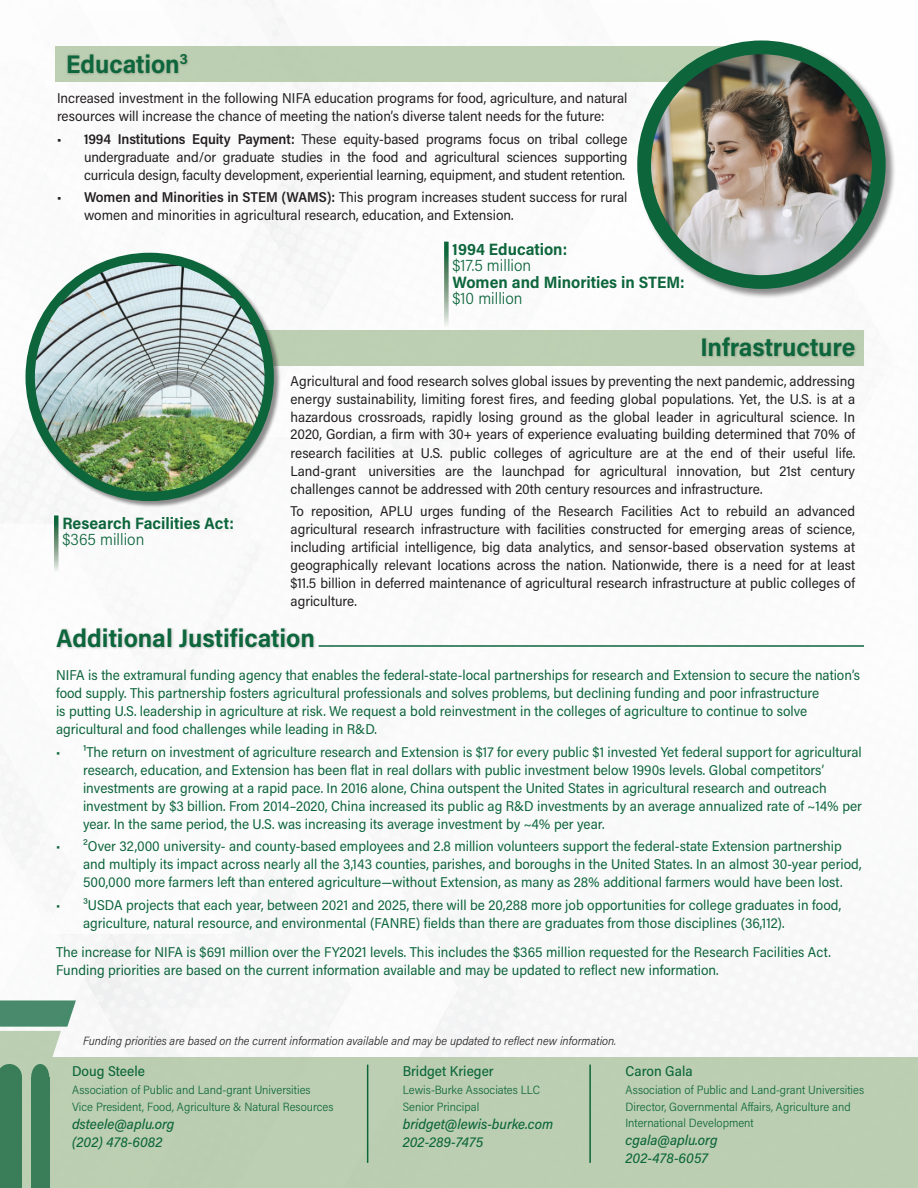
<style>
.page{position:relative;width:918px;height:1188px;background:#fff}
.page>*{position:absolute;margin:0;border:0;box-sizing:border-box;transform-origin:0 0}
.t1{font:700 25.5px "Acumin Pro Semi Cond";color:#0d663c}
.t2{font:700 16.5px "Acumin Pro Semi Cond";color:#0d663c}
.t3{font:300 16.5px "Acumin Pro Semi Cond";color:#0d663c}
.t4{font:14.25px/18px "Acumin Pro Semi Cond";color:#0d653c}
.t5{font:14.25px/18px "Acumin Pro Semi Cond";color:#231f20;text-align:justify}
.t6{font:italic 500 14.25px/18px "Acumin Pro Semi Cond";color:#0d663c}
.t7{font:500 14.25px "Acumin Pro Semi Cond";color:#0d663c}
.t8{font:300 12px/16.5px "Acumin Pro Semi Cond";color:#0d663c}
.t9{font:italic 300 12px "Acumin Pro Semi Cond";color:#231f20}
.s1{font-weight:600}
</style>
<div class="page">
<div style="left:56px;top:46px;width:746px;height:36px;background:#bccfb2"></div>
<div style="left:180px;top:330px;width:684px;height:36px;background:#bccfb2"></div>
<div style="left:0;top:1057px;width:918px;height:131px;background:#bbceb1"></div>
<div style="left:55px;top:626px;width:261px;height:25px;background:#231f20;opacity:.25"></div>
<div style="left:701px;top:336px;width:157px;height:23px;background:#231f20;opacity:.25"></div>
<div style="left:637px;top:41px;width:259px;height:258px;background:#231f20;opacity:.5"></div>
<img style="left:644px;top:47px;width:235px;height:235px;border-radius:117px">
<div style="left:637px;top:41px;width:249px;height:248px;border:14px solid #0d653c;border-radius:50%"></div>
<div style="left:26px;top:253px;width:255px;height:255px;background:#231f20;opacity:.5"></div>
<img style="left:30px;top:257px;width:239px;height:239px;border-radius:120px">
<div style="left:26px;top:253px;width:248px;height:248px;border:9px solid #0d653c;border-radius:50%"></div>
<svg style="left:444px;top:242px;width:5px;height:86px"></svg>
<svg style="left:54px;top:515px;width:4px;height:57px"></svg>
<hr style="left:319px;top:645px;width:545px;height:2px;background:#0d653c">
<hr style="left:367px;top:1065px;width:1px;height:98px;background:#0d653c">
<hr style="left:589px;top:1065px;width:2px;height:98px;background:#0d653c">
<div style="left:66px;top:52px;width:124px;height:24px;background:#231f20;opacity:.25"></div>
<svg style="left:0;top:1000px;width:76px;height:57px"></svg>
<div style="left:0;top:1077px;width:22px;height:111px;background:#397e59"></div>
<svg style="left:0;top:1064px;width:22px;height:13px"></svg>
<div style="left:31px;top:1077px;width:18px;height:111px;background:#397e59"></div>
<div style="left:31px;top:1064px;width:18px;height:26px;background:#397e59;border-radius:50%"></div>
<h1 class="t1" style="left:66px;top:46px;width:123px">Education<sup>3</sup></h1>
<p class="t5" style="left:57px;top:89px;width:572px">Increased investment in the following NIFA education programs for food, agriculture, and natural resources will increase the chance of meeting the nation’s diverse talent needs for the future:</p>
<p class="t5" style="left:84px;top:129px;width:545px;text-indent:-27px"><span class="s1">• 1994 Institutions Equity Payment:</span> These equity-based programs focus on tribal college undergraduate and/or graduate studies in the food and agricultural sciences supporting curricula design, faculty development, experiential learning, equipment, and student retention.</p>
<p class="t5" style="left:84px;top:188px;width:545px;text-indent:-27px"><span class="s1">• Women and Minorities in STEM (WAMS):</span> This program increases student success for rural women and minorities in agricultural research, education, and Extension.</p>
<p class="t2" style="left:453px;top:237px;width:116px">1994 Education:</p>
<p class="t3" style="left:453px;top:254px;width:80px">$17.5 million</p>
<p class="t2" style="left:453px;top:270px;width:234px">Women and Minorities in STEM:</p>
<p class="t3" style="left:453px;top:287px;width:72px">$10 million</p>
<h1 class="t1" style="left:701px;top:329px;width:156px">Infrastructure</h1>
<p class="t5" style="left:291px;top:371px;width:566px">Agricultural and food research solves global issues by preventing the next pandemic, addressing energy sustainability, limiting forest fires, and feeding global populations. Yet, the U.S. is at a hazardous crossroads, rapidly losing ground as the global leader in agricultural science. In 2020, Gordian, a firm with 30+ years of experience evaluating building determined that 70% of</p>
<p class="t5" style="left:291px;top:443px;width:566px">research facilities at U.S. public colleges of agriculture are at the end of their useful life.<br>Land-grant universities are the launchpad for agricultural innovation, but 21st century challenges cannot be addressed with 20th century resources and infrastructure.</p>
<p class="t5" style="left:291px;top:502px;width:566px">To reposition, APLU urges funding of the Research Facilities Act to rebuild an advanced agricultural research infrastructure with facilities constructed for emerging areas of science, including artificial intelligence, big data analytics, and sensor-based observation systems at geographically relevant locations across the nation. Nationwide, there is a need for at least $11.5 billion in deferred maintenance of agricultural research infrastructure at public colleges of agriculture.</p>
<h1 class="t1" style="left:57px;top:620px;width:260px">Additional Justification</h1>
<p class="t2" style="left:62px;top:511px;width:173px">Research Facilities Act:</p>
<p class="t3" style="left:62px;top:528px;width:83px">$365 million</p>
<p class="t4" style="left:56px;top:666px;width:806px">NIFA is the extramural funding agency that enables the federal-state-local partnerships for research and Extension to secure the nation’s food supply. This partnership fosters agricultural professionals and solves problems, but declining funding and poor infrastructure<br>is putting U.S. leadership in agriculture at risk. We request a bold reinvestment in the colleges of agriculture to continue to solve agricultural and food challenges while leading in R&amp;D.</p>
<p class="t4" style="left:83px;top:742px;width:780px;text-indent:-27px">• ¹The return on investment of agriculture research and Extension is $17 for every public $1 invested Yet federal support for agricultural research, education, and Extension has been flat in real dollars with public investment below 1990s levels. Global competitors’ investments are growing at a rapid pace. In 2016 alone, China outspent the United States in agricultural research and outreach investment by $3 billion. From 2014–2020, China increased its public ag R&amp;D investments by an average annualized rate of ~14% per year. In the same period, the U.S. was increasing its average investment by ~4% per year.</p>
<p class="t4" style="left:83px;top:837px;width:780px;text-indent:-27px">• ²Over 32,000 university- and county-based employees and 2.8 million volunteers support the federal-state Extension partnership and multiply its impact across nearly all the 3,143 counties, parishes, and boroughs in the United States. In an almost 30-year period,<br>500,000 more farmers left than entered agriculture—without Extension, as many as 28% additional farmers would have been lost.</p>
<p class="t4" style="left:83px;top:895px;width:760px;text-indent:-27px">• ³USDA projects that each year, between 2021 and 2025, there will be 20,288 more job opportunities for college graduates in food, agriculture, natural resource, and environmental (FANRE) fields than there are graduates from those disciplines (36,112).</p>
<p class="t4" style="left:56px;top:942px;width:776px">The increase for NIFA is $691 million over the FY2021 levels. This includes the $365 million requested for the Research Facilities Act.<br>Funding priorities are based on the current information available and may be updated to reflect new information.</p>
<p class="t9" style="left:83px;top:1032px;width:535px">Funding priorities are based on the current information available and may be updated to reflect new information.</p>
<p class="t7" style="left:72px;top:1061px;width:74px">Doug Steele</p>
<p class="t8" style="left:72px;top:1081px;width:263px">Association of Public and Land-grant Universities<br>Vice President, Food, Agriculture &amp; Natural Resources</p>
<p class="t6" style="left:72px;top:1114px;width:104px">dsteele@aplu.org (202) 478-6082</p>
<p class="t7" style="left:403px;top:1061px;width:92px">Bridget Krieger</p>
<p class="t8" style="left:403px;top:1081px;width:139px">Lewis-Burke Associates LLC<br>Senior Principal</p>
<p class="t6" style="left:403px;top:1114px;width:152px">bridget@lewis-burke.com<br>202-289-7475</p>
<p class="t7" style="left:626px;top:1061px;width:69px">Caron Gala</p>
<p class="t8" style="left:626px;top:1081px;width:240px">Association of Public and Land-grant Universities<br>Director, Governmental Affairs, Agriculture and<br>International Development</p>
<p class="t6" style="left:626px;top:1131px;width:94px">cgala@aplu.org<br>202-478-6057</p>
</div>
